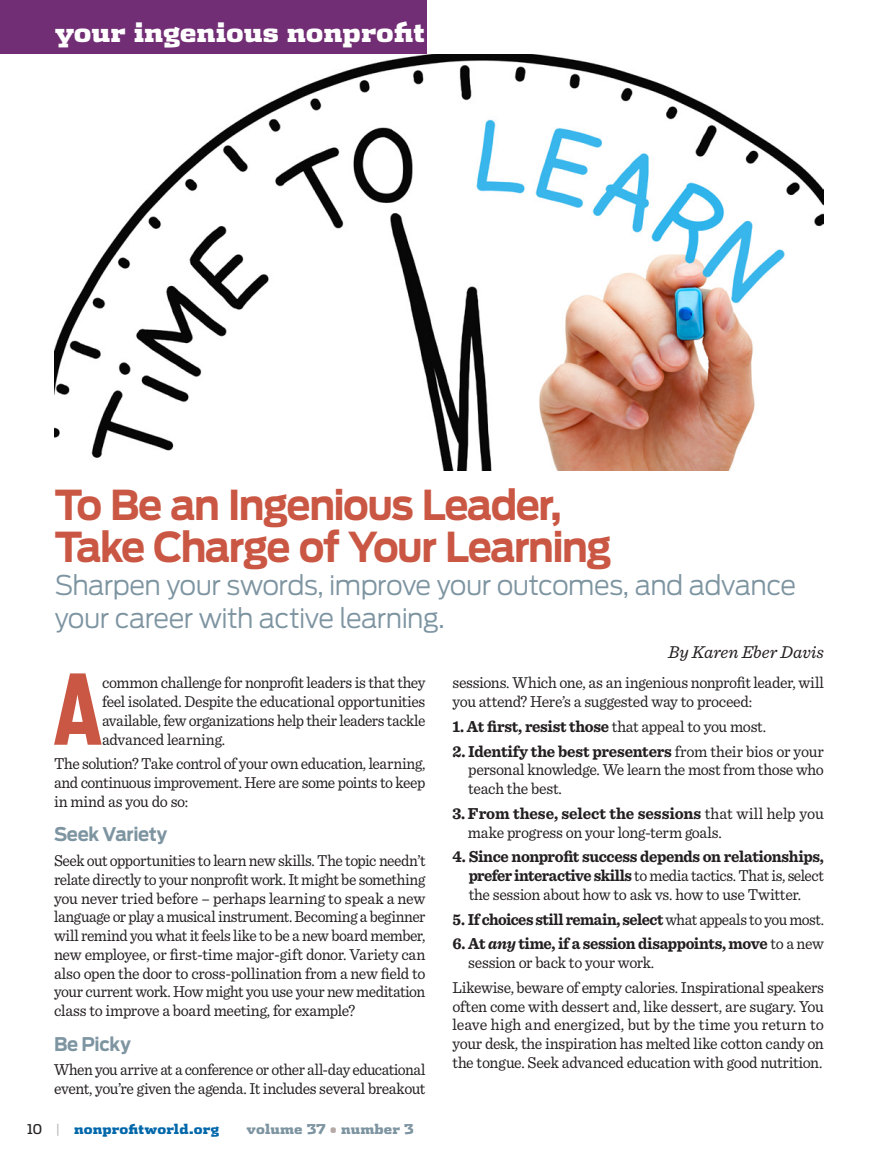
<style>
.page{position:relative;width:878px;height:1161px;background:#fff}
.page>*{position:absolute;margin:0;border:0;box-sizing:border-box;transform-origin:0 0}
.Feature_copy_1st{font:700 96px "Antenna Extra Cond";color:#ca5744}
.Reg_Feature_Head{font:700 40.95px/42px "Antenna";letter-spacing:-.04em;color:#ca5744;scale:.95 1}
.Reg_Feature_Subhead{font:300 27px/33px "Antenna";letter-spacing:-.025em;color:#7d94a1}
.Eyebrow_Head{font:900 27px "Dispatch";color:#fff}
.Reg_Feature_Sub2{font:700 18.75px "Antenna";letter-spacing:-.02em;color:#7d94a1;scale:.95 1}
.Reg_Feature_Credit{font:italic 18px "Sentinel";color:#231f20}
.Feature_Copy{font:16.5px/18.8px "Sentinel";letter-spacing:-.025em;color:#231f20;text-align:justify;scale:.94 1}
.Feature_Copy-2{font:16.5px/18.8px "Sentinel";letter-spacing:-.025em;color:#231f20;scale:.95 1}
.Feature_copy_1st-2{font:16.5px/18.8px "Sentinel";letter-spacing:-.02em;color:#231f20;text-align:justify;scale:.94 1}
.Feature_Copy-3{font:700 16.5px/18.8px "Sentinel";letter-spacing:-.025em;color:#231f20;scale:.95 1}
.Feature_Copy-4{font:16.5px/18.8px "Sentinel";letter-spacing:-.025em;color:#231f20;scale:.93 1}
.Feature_Copy-5{font:16.5px/18.8px "Sentinel";letter-spacing:-.025em;color:#231f20;text-align:justify;scale:.96 1}
.Feature_Copy-6{font:16.5px/18.8px "Sentinel";letter-spacing:-.025em;color:#231f20}
.Feature_Copy-7{font:700 16.5px "Sentinel";letter-spacing:-.025em;color:#231f20;scale:.93 1}
.t1{font:900 13.5px "Dispatch";letter-spacing:.01em;color:#0067aa}
.t2{font:900 13.5px "Dispatch";letter-spacing:.015em;color:#7d94a1}
.s1{font-weight:400;color:#231f20}
.s2{font-weight:400;color:#bcbdc0}
.s3{color:#b5a9a5}
.s4{font-weight:400}
.s5{font-weight:700}
.s6{font-style:italic}
</style>
<div class="page">
<div style="left:0;top:0;width:427px;height:54px;background:#712e74"></div>
<img style="left:55px;top:54px;width:768px;height:417px">
<p class="Eyebrow_Head" style="left:55px;top:13px;width:372px">your ingenious nonprofit</p>
<p class="Reg_Feature_Head" style="left:55px;top:484px;width:588px">To Be an Ingenious Leader,<br>Take Charge of Your Learning</p>
<p class="Reg_Feature_Subhead" style="left:55px;top:569px;width:742px">Sharpen your swords, improve your outcomes, and advance your career with active learning.</p>
<p class="Reg_Feature_Credit" style="left:668px;top:638px;width:157px">By Karen Eber Davis</p>
<p class="Feature_copy_1st" style="left:53px;top:653px;width:50px">A</p>
<p class="Feature_copy_1st-2" style="left:102px;top:673px;width:345px">common challenge for nonprofit leaders is that they feel isolated. Despite the educational opportunities available, few organizations help their leaders tackle advanced learning.</p>
<p class="Feature_Copy" style="left:54px;top:754px;width:396px">The solution? Take control of your own education, learning, and continuous improvement. Here are some points to keep in mind as you do so:</p>
<p class="Reg_Feature_Sub2" style="left:54px;top:823px;width:121px">Seek Variety</p>
<p class="Feature_Copy" style="left:54px;top:850px;width:396px">Seek out opportunities to learn new skills. The topic needn’t relate directly to your nonprofit work. It might be something you never tried before – perhaps learning to speak a new language or play a musical instrument. Becoming a beginner will remind you what it feels like to be a new board member, new employee, or first-time major-gift donor. Variety can also open the door to cross-pollination from a new field to your current work. How might you use your new meditation class to improve a board meeting, for example?</p>
<p class="Reg_Feature_Sub2" style="left:54px;top:1033px;width:82px">Be Picky</p>
<p class="Feature_Copy-4" style="left:54px;top:1060px;width:401px">When you arrive at a conference or other all-day educational event, you’re given the agenda. It includes several breakout</p>
<p class="t1" style="left:27px;top:1119px;width:194px"><span class="s1">10</span> <span class="s2">|</span> nonprofitworld.org</p>
<p class="t2" style="left:246px;top:1119px;width:169px">volume 37 <span class="s3">•</span> number 3</p>
<p class="Feature_Copy-2" style="left:452px;top:673px;width:392px">sessions. Which one, as an ingenious nonprofit leader, will you attend? Here’s a suggested way to proceed:</p>
<p class="Feature_Copy-3" style="left:452px;top:716px;width:332px">1. At first, resist those <span class="s4">that appeal to you most.</span></p>
<p class="Feature_Copy-5" style="left:468px;top:741px;width:372px;text-indent:-16px"><span class="s5">2. Identify the best presenters</span> from their bios or your personal knowledge. We learn the most from those who teach the best.</p>
<p class="Feature_Copy-6" style="left:468px;top:803px;width:357px;text-indent:-15px"><span class="s5">3. From these, select the sessions</span> that will help you make progress on your long-term goals.</p>
<p class="Feature_Copy" style="left:468px;top:847px;width:379px;text-indent:-16px"><span class="s5">4. Since nonprofit success depends on relationships, prefer interactive skills</span> to media tactics. That is, select the session about how to ask vs. how to use Twitter.</p>
<p class="Feature_Copy-7" style="left:452px;top:906px;width:401px">5. If choices still remain, select <span class="s4">what appeals to you most.</span></p>
<p class="Feature_Copy-3" style="left:468px;top:934px;width:376px;text-indent:-16px">6. At <span class="s6">any</span> time, if a session disappoints, move <span class="s4">to a new session or back to your work.</span></p>
<p class="Feature_Copy-2" style="left:452px;top:977px;width:392px;text-align:justify">Likewise, beware of empty calories. Inspirational speakers often come with dessert and, like dessert, are sugary. You leave high and energized, but by the time you return to your desk, the inspiration has melted like cotton candy on the tongue. Seek advanced education with good nutrition.</p>
</div>
